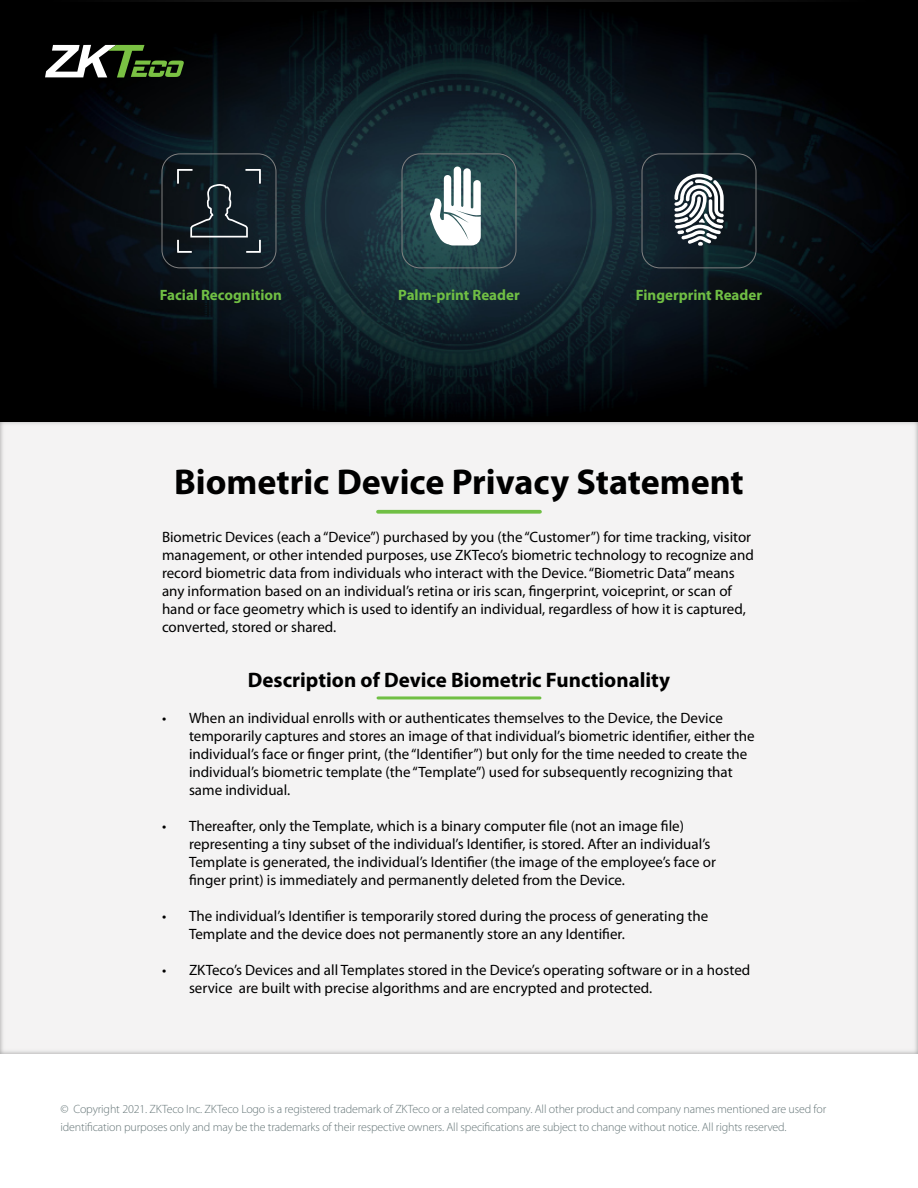
<style>
.page{position:relative;width:918px;height:1188px;background:#fff}
.page>*{position:absolute;margin:0;border:0;box-sizing:border-box;transform-origin:0 0}
.t1{font:700 36px "Myriad Pro";color:#000}
.t2{font:700 21px "Myriad Pro";color:#000}
.t3{font:15px/18px "Myriad Pro";color:#000}
.t4{font:700 15px "Myriad Pro";color:#70bf44}
.t5{font:300 12px/18px "Myriad Pro";letter-spacing:-.015em;color:#657577}
</style>
<div class="page">
<div style="left:0;top:422px;width:918px;height:631px;background:#f4f3f3"></div>
<svg style="left:378px;top:510px;width:162px;height:4px"></svg>
<hr style="left:378px;top:696px;width:162px;height:3px;background:#70bf44">
<svg style="left:0;top:0;width:918px;height:422px;background:#091217"></svg>
<svg style="left:177px;top:169px;width:84px;height:84px;background:#212c33"></svg>
<div style="left:162px;top:154px;width:114px;height:114px;border:1px solid #808080;border-radius:18px"></div>
<svg style="left:430px;top:167px;width:51px;height:78px"></svg>
<div style="left:402px;top:154px;width:114px;height:114px;border:1px solid #808080;border-radius:18px"></div>
<svg style="left:674px;top:174px;width:50px;height:72px"></svg>
<div style="left:642px;top:154px;width:114px;height:114px;border:1px solid #808080;border-radius:18px"></div>
<svg style="left:45px;top:45px;width:139px;height:32px"></svg>
<p class="t4" style="left:160px;top:288px;width:124px">Facial Recognition</p>
<p class="t4" style="left:398px;top:288px;width:123px">Palm-print Reader</p>
<p class="t4" style="left:636px;top:288px;width:128px">Fingerprint Reader</p>
<h1 class="t1" style="left:174px;top:467px;width:571px">Biometric Device Privacy Statement</h1>
<p class="t3" style="left:162px;top:529px;width:593px">Biometric Devices (each a “Device”) purchased by you (the “Customer”) for time tracking, visitor management, or other intended purposes, use ZKTeco’s biometric technology to recognize and record biometric data from individuals who interact with the Device. “Biometric Data”means any information based on an individual’s retina or iris scan, fingerprint, voiceprint, or scan of hand or face geometry which is used to identify an individual, regardless of how it is captured, converted, stored or shared.</p>
<h2 class="t2" style="left:248px;top:672px;width:424px">Description of Device Biometric Functionality</h2>
<p class="t3" style="left:189px;top:711px;width:567px;text-indent:-27px">• When an individual enrolls with or authenticates themselves to the Device, the Device temporarily captures and stores an image of that individual’s biometric identifier, either the individual’s face or finger print, (the “Identifier”) but only for the time needed to create the individual’s biometric template (the “Template”) used for subsequently recognizing that same individual.</p>
<p class="t3" style="left:189px;top:819px;width:528px;text-indent:-27px">• Thereafter, only the Template, which is a binary computer file (not an image file) representing a tiny subset of the individual’s Identifier, is stored. After an individual’s Template is generated, the individual’s Identifier (the image of the employee’s face or finger print) is immediately and permanently deleted from the Device.</p>
<p class="t3" style="left:189px;top:909px;width:521px;text-indent:-27px">• The individual’s Identifier is temporarily stored during the process of generating the<br>Template and the device does not permanently store an any Identifier.</p>
<p class="t3" style="left:189px;top:963px;width:563px;text-indent:-27px">• ZKTeco’s Devices and all Templates stored in the Device’s operating software or in a hosted service are built with precise algorithms and are encrypted and protected.</p>
<p class="t5" style="left:60px;top:1101px;width:767px">© Copyright 2021. ZKTeco Inc. ZKTeco Logo is a registered trademark of ZKTeco or a related company. All other product and company names mentioned are used for identification purposes only and may be the trademarks of their respective owners. All specifications are subject to change without notice. All rights reserved.</p>
</div>
